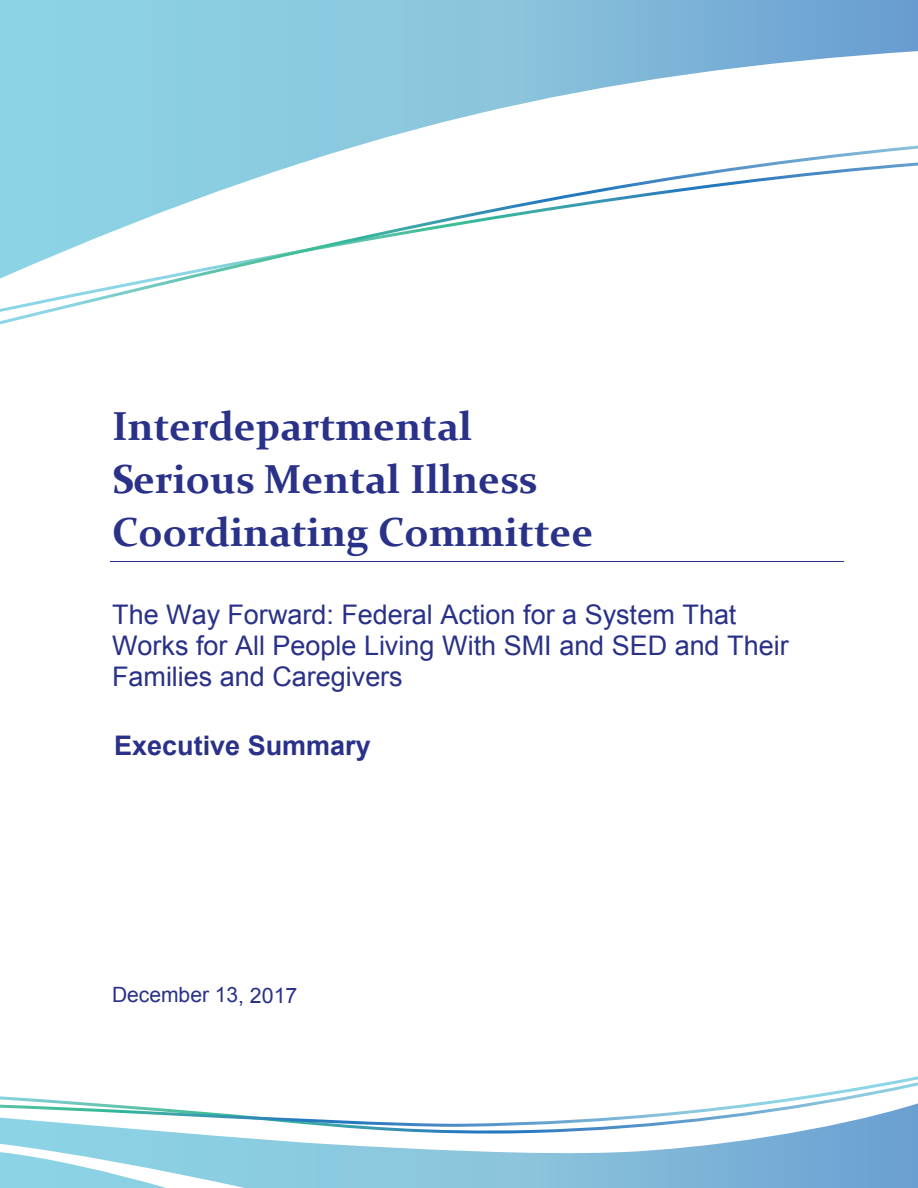
<style>
.page{position:relative;width:918px;height:1188px;background:#fff}
.page>*{position:absolute;margin:0;border:0;box-sizing:border-box;transform-origin:0 0}
.t1{font:700 40.5px/52.9px "Constantia";color:#293188}
.t2{font:27px/31px "Arial";color:#293188}
.t3{font:700 27px "Arial";color:#293188}
.t4{font:21px "Arial";color:#293188}
.s1{font-size:21.3px}
</style>
<div class="page">
<hr style="left:110px;top:562px;width:733px;height:1px;background:#293188">
<svg style="left:0;top:0;width:918px;height:146px"></svg>
<svg style="left:0;top:1076px;width:918px;height:27px"></svg>
<svg style="left:0;top:1103px;width:918px;height:85px"></svg>
<svg style="left:0;top:146px;width:918px;height:178px"></svg>
<h1 class="t1" style="left:112px;top:398px;width:483px">Interdepartmental<br>Serious Mental Illness<br>Coordinating Committee</h1>
<h2 class="t2" style="left:112px;top:599px;width:678px">The Way Forward: Federal Action for a System That<br>Works for All People Living With SMI and SED and Their<br>Families and Caregivers</h2>
<h2 class="t3" style="left:114px;top:727px;width:258px">Executive Summary</h2>
<h2 class="t4" style="left:112px;top:981px;width:187px">December 13<span class="s1">, 2017</span></h2>
</div>
